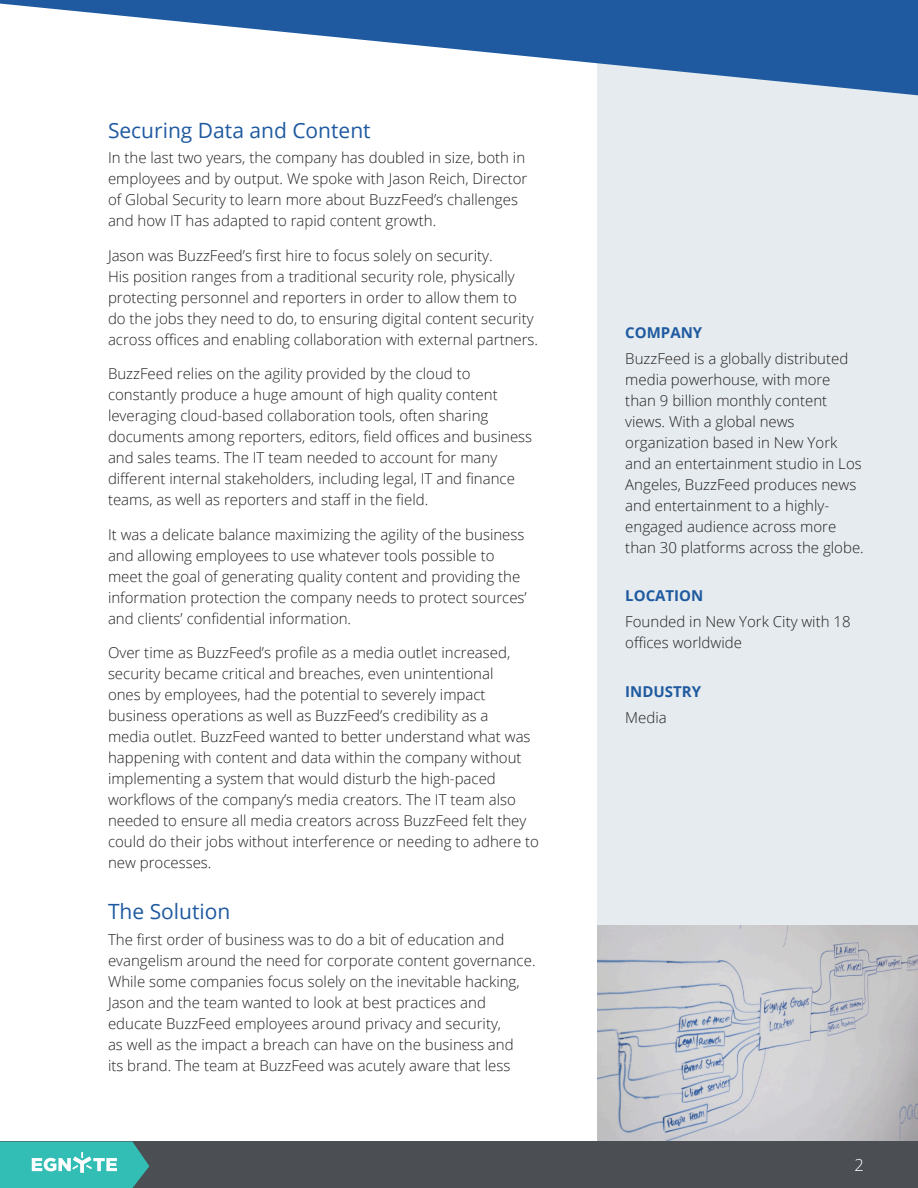
<style>
.page{position:relative;width:918px;height:1188px;background:#fff}
.page>*{position:absolute;margin:0;border:0;box-sizing:border-box;transform-origin:0 0}
.A_head{font:21px "Open Sans";color:#1f5aa0}
.t1{font:300 16.5px "Open Sans";color:#fff}
.copy{font:300 15px/21px "Open Sans";color:#231f20}
.sidebar_copy{font:300 15px/21px "Open Sans";color:#231f20}
.sidebar_header{font:700 15px "Open Sans";color:#1f5aa0}
.sidebar_bullets{font:300 15px "Open Sans";color:#231f20}
</style>
<div class="page">
<div style="left:597px;top:0;width:321px;height:1188px;background:#e5ebee"></div>
<img style="left:597px;top:926px;width:321px;height:215px">
<svg style="left:0;top:0;width:918px;height:96px;fill:#1f5aa0"></svg>
<div style="left:0;top:1142px;width:918px;height:46px;background:#4b4f54"></div>
<svg style="left:0;top:1142px;width:149px;height:46px;background:#47bdb6"></svg>
<p class="A_head" style="left:108px;top:116px;width:264px">Securing Data and Content</p>
<p class="copy" style="left:108px;top:147px;width:421px">In the last two years, the company has doubled in size, both in employees and by output. We spoke with Jason Reich, Director of Global Security to learn more about BuzzFeed’s challenges and how IT has adapted to rapid content growth.</p>
<p class="copy" style="left:108px;top:245px;width:432px">Jason was BuzzFeed’s first hire to focus solely on security.<br>His position ranges from a traditional security role, physically protecting personnel and reporters in order to allow them to do the jobs they need to do, to ensuring digital content security across offices and enabling collaboration with external partners.</p>
<p class="copy" style="left:108px;top:363px;width:426px">BuzzFeed relies on the agility provided by the cloud to constantly produce a huge amount of high quality content leveraging cloud-based collaboration tools, often sharing documents among reporters, editors, field offices and business and sales teams. The IT team needed to account for many different internal stakeholders, including legal, IT and finance teams, as well as reporters and staff in the field.</p>
<p class="copy" style="left:108px;top:524px;width:420px">It was a delicate balance maximizing the agility of the business and allowing employees to use whatever tools possible to meet the goal of generating quality content and providing the information protection the company needs to protect sources’ and clients’ confidential information.</p>
<p class="copy" style="left:108px;top:642px;width:432px">Over time as BuzzFeed’s profile as a media outlet increased, security became critical and breaches, even unintentional<br>ones by employees, had the potential to severely impact business operations as well as BuzzFeed’s credibility as a<br>media outlet. BuzzFeed wanted to better understand what was happening with content and data within the company without implementing a system that would disturb the high-paced workflows of the company’s media creators. The IT team also needed to ensure all media creators across BuzzFeed felt they could do their jobs without interference or needing to adhere to new processes.</p>
<p class="A_head" style="left:108px;top:897px;width:124px">The Solution</p>
<p class="copy" style="left:108px;top:929px;width:429px">The first order of business was to do a bit of education and evangelism around the need for corporate content governance.<br>While some companies focus solely on the inevitable hacking, Jason and the team wanted to look at best practices and educate BuzzFeed employees around privacy and security,<br>as well as the impact a breach can have on the business and<br>its brand. The team at BuzzFeed was acutely aware that less</p>
<p class="sidebar_header" style="left:625px;top:322px;width:78px">COMPANY</p>
<p class="sidebar_copy" style="left:625px;top:347px;width:240px">BuzzFeed is a globally distributed media powerhouse, with more than 9 billion monthly content views. With a global news organization based in New York and an entertainment studio in Los<br>Angeles, BuzzFeed produces news and entertainment to a highly&shy;engaged audience across more than 30 platforms across the globe.</p>
<p class="sidebar_header" style="left:625px;top:585px;width:80px">LOCATION</p>
<p class="sidebar_copy" style="left:625px;top:611px;width:227px">Founded in New York City with 18 offices worldwide</p>
<p class="sidebar_header" style="left:625px;top:681px;width:77px">INDUSTRY</p>
<p class="sidebar_bullets" style="left:625px;top:707px;width:43px">Media</p>
<p class="t1" style="left:855px;top:1154px;width:11px">2</p>
</div>
